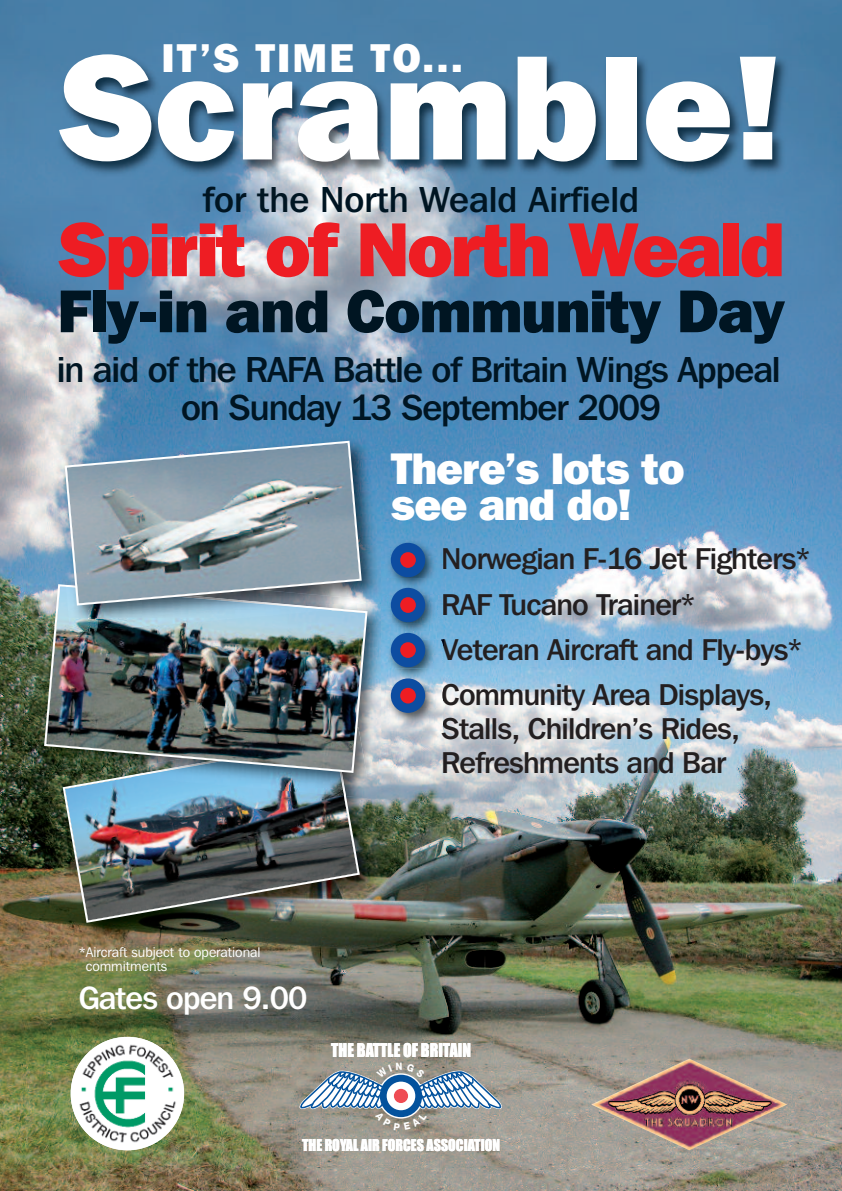
<style>
.page{position:relative;width:842px;height:1191px;background:#fff}
.page>*{position:absolute;margin:0;border:0;box-sizing:border-box;transform-origin:0 0}
.t1{font:800 148px "Franklin Gothic IT Cby BT";letter-spacing:-.005em;color:#fff}
.t2{font:800 76px "Franklin Gothic IT Cby BT";letter-spacing:-.035em;color:#ee1d23}
.t3{font:800 60px "Franklin Gothic IT Cby BT";letter-spacing:-.02em;color:#001522}
.t4{font:800 44px/36px "Franklin Gothic IT Cby BT";letter-spacing:-.025em;color:#fff}
.t5{font:800 40px "Franklin Gothic IT Cby BT";letter-spacing:.05em;color:#fff}
.t6{font:500 36px/38px "Franklin Gothic IT Cby BT";letter-spacing:-.03em;color:#001522;text-align:center}
.t7{font:500 36px "Franklin Gothic IT Cby BT";color:#001522}
.t8{font:500 32px "Franklin Gothic IT Cby BT";letter-spacing:-.025em;color:#fff}
.t9{font:500 30px/45.4px "Franklin Gothic IT Cby BT";letter-spacing:-.025em;color:#231f20}
.t10{font:17.6px "Impact";color:#fff;scale:.91 1}
.t11{font:15px "Impact";color:#fff;scale:.93 1}
.t12{font:14px/14px "Franklin Gothic IT Cby BT";color:#fff}
</style>
<div class="page">
<img style="left:0;top:0;width:842px;height:1191px">
<img style="left:0;top:26px;width:842px;height:210px">
<img style="left:51px;top:739px;width:337px;height:212px">
<img style="left:61px;top:799px;width:300px;height:125px">
<img style="left:31px;top:571px;width:351px;height:228px">
<img style="left:94px;top:727px;width:277px;height:71px">
<img style="left:130px;top:774px;width:214px;height:22px">
<img style="left:43px;top:583px;width:326px;height:191px">
<img style="left:386px;top:533px;width:57px;height:45px">
<div style="left:391px;top:543px;width:34px;height:34px;background:#0d4da1;border-radius:50%"></div>
<div style="left:400px;top:552px;width:16px;height:16px;background:#ee1d23;border-radius:50%"></div>
<img style="left:391px;top:595px;width:52px;height:45px">
<img style="left:381px;top:606px;width:12px;height:17px">
<img style="left:388px;top:578px;width:55px;height:17px">
<div style="left:391px;top:588px;width:34px;height:34px;background:#0d4da1;border-radius:50%"></div>
<div style="left:400px;top:597px;width:16px;height:16px;background:#ee1d23;border-radius:50%"></div>
<img style="left:387px;top:640px;width:56px;height:45px">
<img style="left:381px;top:623px;width:10px;height:45px">
<svg style="left:441px;top:639px;width:2px;height:6px"></svg>
<div style="left:391px;top:633px;width:34px;height:34px;background:#0d4da1;border-radius:50%"></div>
<div style="left:400px;top:642px;width:16px;height:16px;background:#ee1d23;border-radius:50%"></div>
<img style="left:387px;top:685px;width:56px;height:45px">
<img style="left:381px;top:668px;width:6px;height:62px">
<div style="left:391px;top:678px;width:34px;height:35px;background:#0d4da1;border-radius:50%"></div>
<div style="left:400px;top:688px;width:16px;height:15px;background:#ee1d23;border-radius:50%"></div>
<img style="left:55px;top:430px;width:327px;height:170px">
<img style="left:65px;top:573px;width:316px;height:36px">
<img style="left:66px;top:606px;width:267px;height:27px">
<img style="left:381px;top:533px;width:5px;height:45px">
<svg style="left:381px;top:595px;width:12px;height:11px"></svg>
<img style="left:381px;top:578px;width:7px;height:17px">
<img style="left:64px;top:439px;width:299px;height:167px">
<img style="left:591px;top:1058px;width:196px;height:92px">
<img style="left:71px;top:1036px;width:113px;height:114px;border-radius:50%">
<svg style="left:299px;top:1062px;width:203px;height:68px"></svg>
<h3 class="t5" style="left:162px;top:45px;width:303px">IT’S TIME TO...</h3>
<h1 class="t1" style="left:57px;top:57px;width:728px">Scramble!</h1>
<p class="t7" style="left:203px;top:187px;width:437px">for the North Weald Airfield</p>
<h2 class="t2" style="left:57px;top:223px;width:729px">Spirit of North Weald</h2>
<h3 class="t3" style="left:57px;top:290px;width:729px">Fly-in and Community Day</h3>
<p class="t6" style="left:57px;top:354px;width:725px">in aid of the RAFA Battle of Britain Wings Appeal on Sunday 13 September 2009</p>
<h3 class="t4" style="left:391px;top:455px;width:295px">There’s lots to see and do!</h3>
<p class="t9" style="left:441px;top:539px;width:371px">Norwegian F-16 Jet Fighters*<br>RAF Tucano Trainer*<br>Veteran Aircraft and Fly-bys*<br>Community Area Displays,</p>
<p class="t9" style="left:441px;top:714px;width:300px;line-height:34px">Stalls, Children’s Rides,<br>Refreshments and Bar</p>
<p class="t12" style="left:86px;top:946px;width:176px;text-indent:-7px">*Aircraft subject to operational commitments</p>
<p class="t8" style="left:79px;top:986px;width:230px">Gates open 9.00</p>
<p class="t10" style="left:331px;top:1038px;width:155px">THE BATTLE OF BRITAIN</p>
<p class="t11" style="left:302px;top:1135px;width:214px">THE ROYAL AIR FORCES ASSOCIATION</p>
</div>
